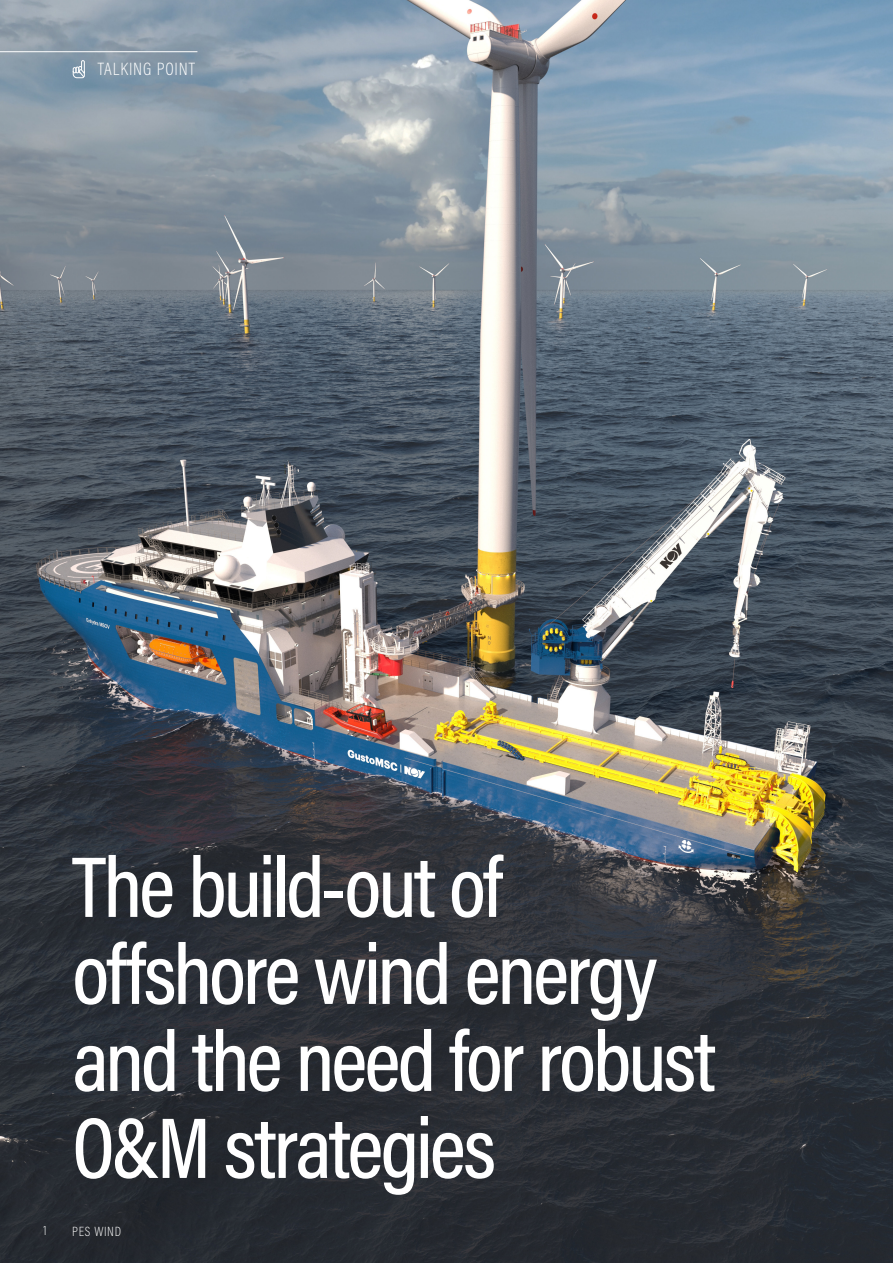
<style>
.page{position:relative;width:893px;height:1263px;background:#fff}
.page>*{position:absolute;margin:0;border:0;box-sizing:border-box;transform-origin:0 0}
.Heading_40pt_2015{font:500 87px/87px "Acumin Pro Cond";letter-spacing:-.035em;color:#fff}
.Page_head_2015{font:200 18px "Acumin Pro Cond";letter-spacing:.05em;color:#fff}
.t1{font:200 13.5px "Acumin Pro Cond";letter-spacing:.05em;color:#fff}
</style>
<div class="page">
<img style="left:0;top:0;width:893px;height:1263px">
<hr style="left:0;top:51px;width:197px;height:1px;background:#fff">
<svg style="left:73px;top:60px;width:12px;height:18px"></svg>
<p class="Page_head_2015" style="left:98px;top:58px;width:99px">TALKING POINT</p>
<p class="Heading_40pt_2015" style="left:72px;top:841px;width:645px">The build-out of offshore wind energy and the need for robust<br>O&amp;M strategies</p>
<p class="t1" style="left:44px;top:1222px;width:5px">1</p>
<p class="t1" style="left:72px;top:1223px;width:50px">PES WIND</p>
</div>
